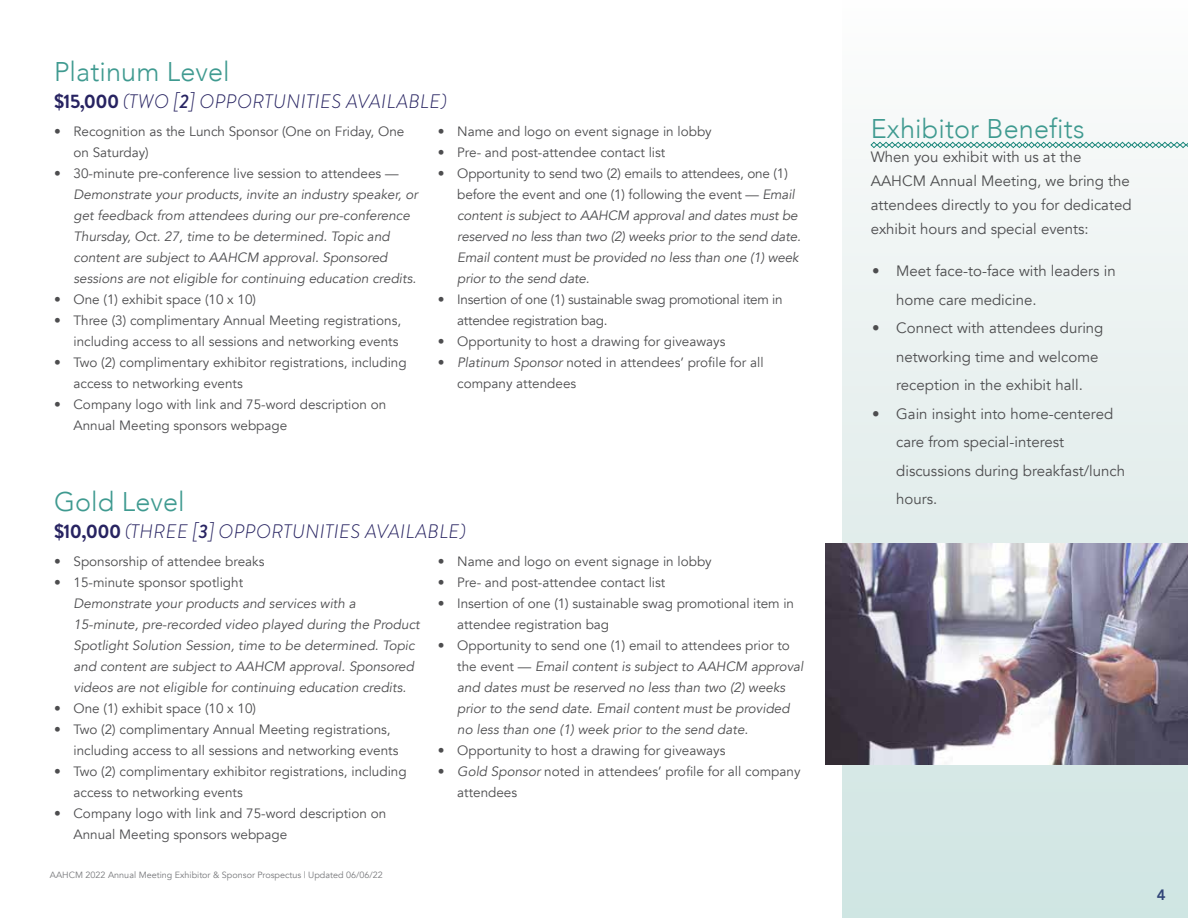
<style>
.page{position:relative;width:1188px;height:918px;background:#fff}
.page>*{position:absolute;margin:0;border:0;box-sizing:border-box;transform-origin:0 0}
.t1{font:300 27px "Avenir";letter-spacing:.005em;color:#3f9a90}
.t2{font:italic 300 19.5px "Brandon Grotesque";letter-spacing:.02em;color:#272361}
.t3{font:15px/28.5px "Avenir";color:#4d4d4f}
.t4{font:800 15px "Avenir";color:#2d2b71}
.t5{font:13.5px/21px "Avenir";color:#4d4d4f}
.t6{font:italic 13.5px/21px "Avenir";color:#4d4d4f}
.t7{font:13.5px/21px "Avenir";letter-spacing:-.02em;color:#4d4d4f}
.t8{font:9px "Avenir";color:#77787b}
.s1{font-weight:700;font-style:normal}
.s2{font-weight:500}
.s3{font-style:normal}
.s4{font-style:italic}
</style>
<div class="page">
<svg style="left:842px;top:141px;width:346px;height:777px"></svg>
<svg style="left:870px;top:142px;width:318px;height:6px"></svg>
<img style="left:825px;top:543px;width:363px;height:222px">
<h1 class="t1" style="left:54px;top:56px;width:177px">Platinum Level</h1>
<h2 class="t2" style="left:54px;top:88px;width:394px"><span class="s1">$15,000</span> (TWO [<span class="s2">2</span>] OPPORTUNITIES AVAILABLE)</h2>
<p class="t5" style="left:73px;top:121px;width:332px;text-indent:-19px">• Recognition as the Lunch Sponsor (One on Friday, One on Saturday)</p>
<p class="t5" style="left:54px;top:163px;width:346px">• 30-minute pre-conference live session to attendees —</p>
<p class="t6" style="left:73px;top:184px;width:346px">Demonstrate your products, invite an industry speaker, or get feedback from attendees during our pre-conference Thursday, Oct. 27, time to be determined. Topic and content are subject to AAHCM approval. Sponsored sessions are not eligible for continuing education credits.</p>
<p class="t5" style="left:54px;top:289px;width:204px">• One (1) exhibit space (10 x 10)</p>
<p class="t5" style="left:54px;top:310px;width:349px;text-align:right">• Three (3) complimentary Annual Meeting registrations, including access to all sessions and networking events</p>
<p class="t5" style="left:73px;top:352px;width:335px;text-indent:-19px">• Two (2) complimentary exhibitor registrations, including access to networking events</p>
<p class="t5" style="left:73px;top:394px;width:314px;text-indent:-19px">• Company logo with link and 75-word description on<br>Annual Meeting sponsors webpage</p>
<p class="t5" style="left:438px;top:121px;width:276px">• Name and logo on event signage in lobby</p>
<p class="t5" style="left:438px;top:142px;width:229px">• Pre- and post-attendee contact list</p>
<p class="t6" style="left:457px;top:163px;width:345px;text-indent:-19px"><span class="s3">• Opportunity to send two (2) emails to attendees, one (1) before the event and one (1) following the event —</span> Email content is subject to AAHCM approval and dates must be reserved no less than two (2) weeks prior to the send date.<br>Email content must be provided no less than one (1) week prior to the send date.</p>
<p class="t7" style="left:457px;top:289px;width:327px;text-indent:-19px">• Insertion of one (1) sustainable swag promotional item in attendee registration bag.</p>
<p class="t5" style="left:438px;top:331px;width:289px">• Opportunity to host a drawing for giveaways</p>
<p class="t5" style="left:457px;top:352px;width:308px;text-indent:-19px">• <span class="s4">Platinum Sponsor</span> noted in attendees’ profile for all company attendees</p>
<h1 class="t1" style="left:54px;top:486px;width:132px">Gold Level</h1>
<h2 class="t2" style="left:54px;top:518px;width:413px"><span class="s1">$10,000</span> (THREE [<span class="s2">3</span>] OPPORTUNITIES AVAILABLE)</h2>
<p class="t5" style="left:54px;top:551px;width:212px">• Sponsorship of attendee breaks</p>
<p class="t5" style="left:54px;top:572px;width:191px">• 15-minute sponsor spotlight</p>
<p class="t6" style="left:73px;top:593px;width:348px">Demonstrate your products and services with a 15-minute, pre-recorded video played during the Product Spotlight Solution Session, time to be determined. Topic and content are subject to AAHCM approval. Sponsored videos are not eligible for continuing education credits.</p>
<p class="t5" style="left:54px;top:698px;width:204px">• One (1) exhibit space (10 x 10)</p>
<p class="t5" style="left:73px;top:719px;width:327px;text-indent:-19px">• Two (2) complimentary Annual Meeting registrations, including access to all sessions and networking events</p>
<p class="t5" style="left:73px;top:761px;width:335px;text-indent:-19px">• Two (2) complimentary exhibitor registrations, including access to networking events</p>
<p class="t5" style="left:73px;top:803px;width:314px;text-indent:-19px">• Company logo with link and 75-word description on<br>Annual Meeting sponsors webpage</p>
<p class="t5" style="left:438px;top:551px;width:276px">• Name and logo on event signage in lobby</p>
<p class="t5" style="left:438px;top:572px;width:229px">• Pre- and post-attendee contact list</p>
<p class="t5" style="left:457px;top:593px;width:338px;text-indent:-19px">• Insertion of one (1) sustainable swag promotional item in attendee registration bag</p>
<p class="t6" style="left:457px;top:635px;width:348px;text-indent:-19px"><span class="s3">• Opportunity to send one (1) email to attendees prior to the event —</span> Email content is subject to AAHCM approval and dates must be reserved no less than two (2) weeks prior to the send date. Email content must be provided no less than one (1) week prior to the send date.</p>
<p class="t5" style="left:438px;top:740px;width:289px">• Opportunity to host a drawing for giveaways</p>
<p class="t5" style="left:457px;top:761px;width:345px;text-indent:-19px">• <span class="s4">Gold Sponsor</span> noted in attendees’ profile for all company attendees</p>
<p class="t8" style="left:50px;top:870px;width:334px">AAHCM 2022 Annual Meeting Exhibitor &amp; Sponsor Prospectus | Updated 06/06/22</p>
<h1 class="t1" style="left:871px;top:113px;width:215px">Exhibitor Benefits</h1>
<p class="t3" style="left:871px;top:145px;width:262px;line-height:24px">When you exhibit with us at the AAHCM Annual Meeting, we bring the attendees directly to you for dedicated exhibit hours and special events:</p>
<p class="t3" style="left:896px;top:257px;width:221px;text-indent:-24px">• Meet face-to-face with leaders in home care medicine.</p>
<p class="t3" style="left:896px;top:314px;width:209px;text-indent:-24px">• Connect with attendees during networking time and welcome reception in the exhibit hall.</p>
<p class="t3" style="left:896px;top:400px;width:230px;text-indent:-24px">• Gain insight into home-centered care from special-interest discussions during breakfast/lunch hours.</p>
<p class="t4" style="left:1157px;top:883px;width:10px">4</p>
</div>
